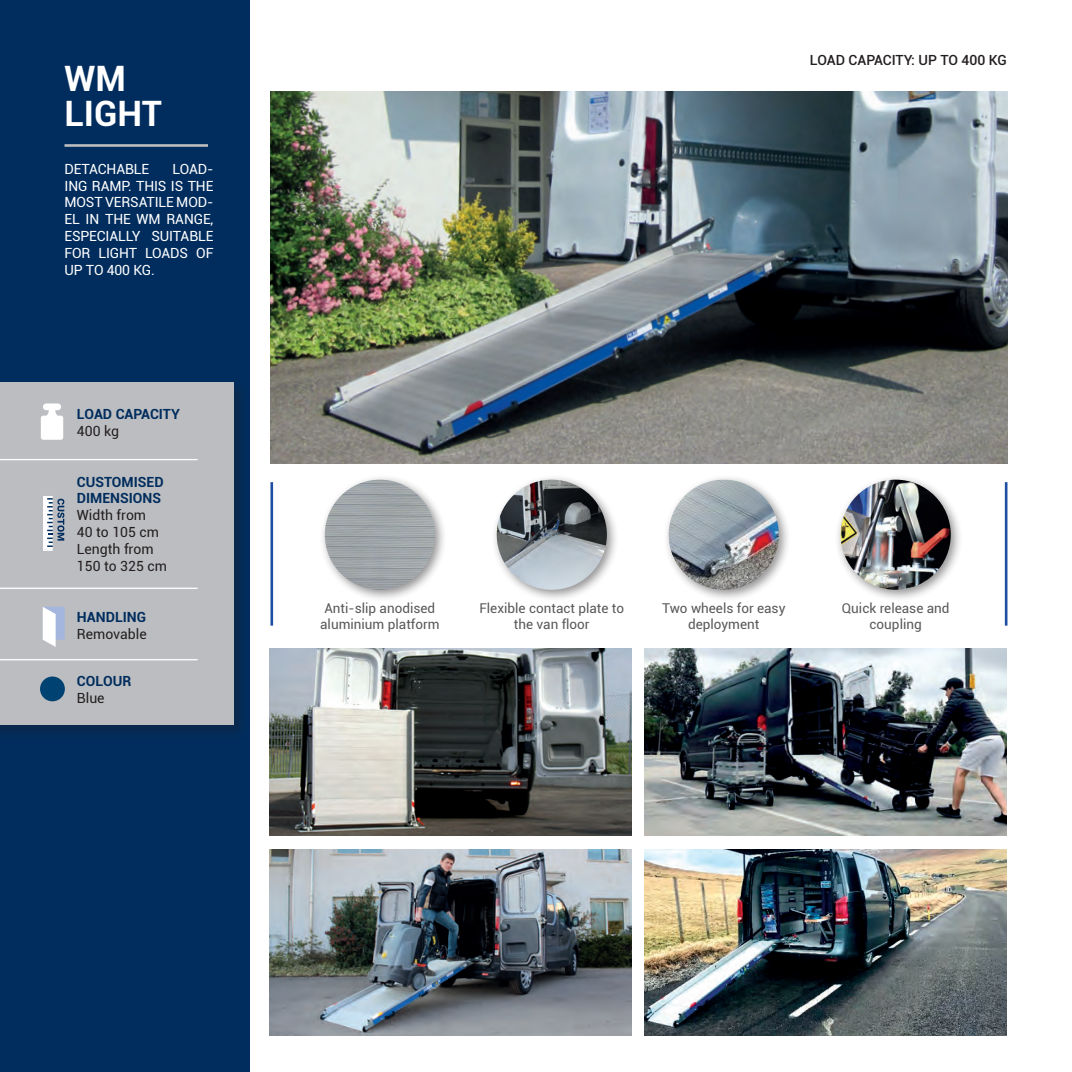
<style>
.page{position:relative;width:1072px;height:1072px;background:#fff}
.page>*{position:absolute;margin:0;border:0;box-sizing:border-box;transform-origin:0 0}
.t1{font:700 35px/35px "Roboto";color:#fff}
.t2{font:14px/16.8px "Roboto";letter-spacing:-.01em;color:#fff;text-align:justify}
.t3{font:14px/16.8px "Roboto";color:#231f20}
.t4{font:700 14px/16.8px "Roboto";color:#002d5e}
.t5{font:500 14px "Roboto";color:#231f20}
.t6{font:13.47px/16.3px "Roboto";color:#57585a;text-align:center}
</style>
<div class="page">
<div style="left:0;top:0;width:249px;height:1071px;background:#002d5e"></div>
<div style="left:0;top:379px;width:249px;height:362px;background:#231f20;opacity:.3"></div>
<div style="left:0;top:382px;width:233px;height:342px;background:#bcbdc0"></div>
<hr style="left:64px;top:144px;width:144px;height:3px;background:#bcbdc0">
<hr style="left:0;top:459px;width:197px;height:1px;background:#fff">
<hr style="left:0;top:587px;width:197px;height:2px;background:#fff">
<hr style="left:0;top:659px;width:197px;height:1px;background:#fff">
<hr style="left:270px;top:482px;width:3px;height:143px;background:#1e4ea1">
<hr style="left:1004px;top:482px;width:3px;height:143px;background:#1e4ea1">
<img style="left:270px;top:91px;width:737px;height:372px">
<img style="left:270px;top:849px;width:362px;height:186px">
<img style="left:644px;top:849px;width:362px;height:186px">
<img style="left:270px;top:649px;width:362px;height:186px">
<img style="left:644px;top:649px;width:362px;height:186px">
<div style="left:319px;top:474px;width:128px;height:128px;background:#231f20;opacity:.5"></div>
<img style="left:325px;top:479px;width:110px;height:111px;border-radius:55px">
<div style="left:491px;top:474px;width:128px;height:128px;background:#231f20;opacity:.5"></div>
<img style="left:497px;top:479px;width:110px;height:111px;border-radius:55px">
<div style="left:663px;top:474px;width:128px;height:128px;background:#231f20;opacity:.5"></div>
<img style="left:668px;top:480px;width:110px;height:110px;border-radius:54px">
<div style="left:834px;top:474px;width:129px;height:128px;background:#231f20;opacity:.5"></div>
<img style="left:840px;top:479px;width:110px;height:111px;border-radius:55px">
<div style="left:40px;top:676px;width:25px;height:25px;background:#004271;border-radius:50%"></div>
<svg style="left:41px;top:403px;width:22px;height:37px"></svg>
<div style="left:43px;top:496px;width:10px;height:53px;background:#fff"></div>
<svg style="left:43px;top:498px;width:21px;height:53px"></svg>
<div style="left:43px;top:606px;width:22px;height:33px;background:#a4b6dd"></div>
<svg style="left:43px;top:607px;width:13px;height:40px"></svg>
<h1 class="t1" style="left:64px;top:59px;width:99px">WM<br>LIGHT</h1>
<p class="t2" style="left:64px;top:160px;width:150px;text-indent:108px">LOAD-ING RAMP. THIS IS THE MOST VERSATILE MOD-EL IN THE WM RANGE, ESPECIALLY SUITABLE FOR LIGHT LOADS OF UP TO 400 KG.</p>
<p class="t2" style="left:64px;top:160px;width:86px">DETACHABLE</p>
<p class="t4" style="left:77px;top:405px;width:104px">LOAD CAPACITY</p>
<p class="t3" style="left:77px;top:422px;width:44px">400 kg</p>
<p class="t4" style="left:77px;top:472px;width:88px">CUSTOMISED<br>DIMENSIONS</p>
<p class="t3" style="left:77px;top:506px;width:91px">Width from<br>40 to 105 cm<br>Length from<br>150 to 325 cm</p>
<p class="t4" style="left:77px;top:608px;width:71px">HANDLING</p>
<p class="t3" style="left:77px;top:625px;width:71px">Removable</p>
<p class="t4" style="left:77px;top:672px;width:56px">COLOUR</p>
<p class="t3" style="left:77px;top:688px;width:29px">Blue</p>
<p class="t5" style="left:809px;top:50px;width:199px">LOAD CAPACITY: UP TO 400 KG</p>
<p class="t6" style="left:320px;top:599px;width:121px">Anti-slip anodised aluminium platform</p>
<p class="t6" style="left:479px;top:599px;width:146px">Flexible contact plate to the van floor</p>
<p class="t6" style="left:662px;top:599px;width:125px">Two wheels for easy deployment</p>
<p class="t6" style="left:841px;top:599px;width:109px">Quick release and coupling</p>
</div>
